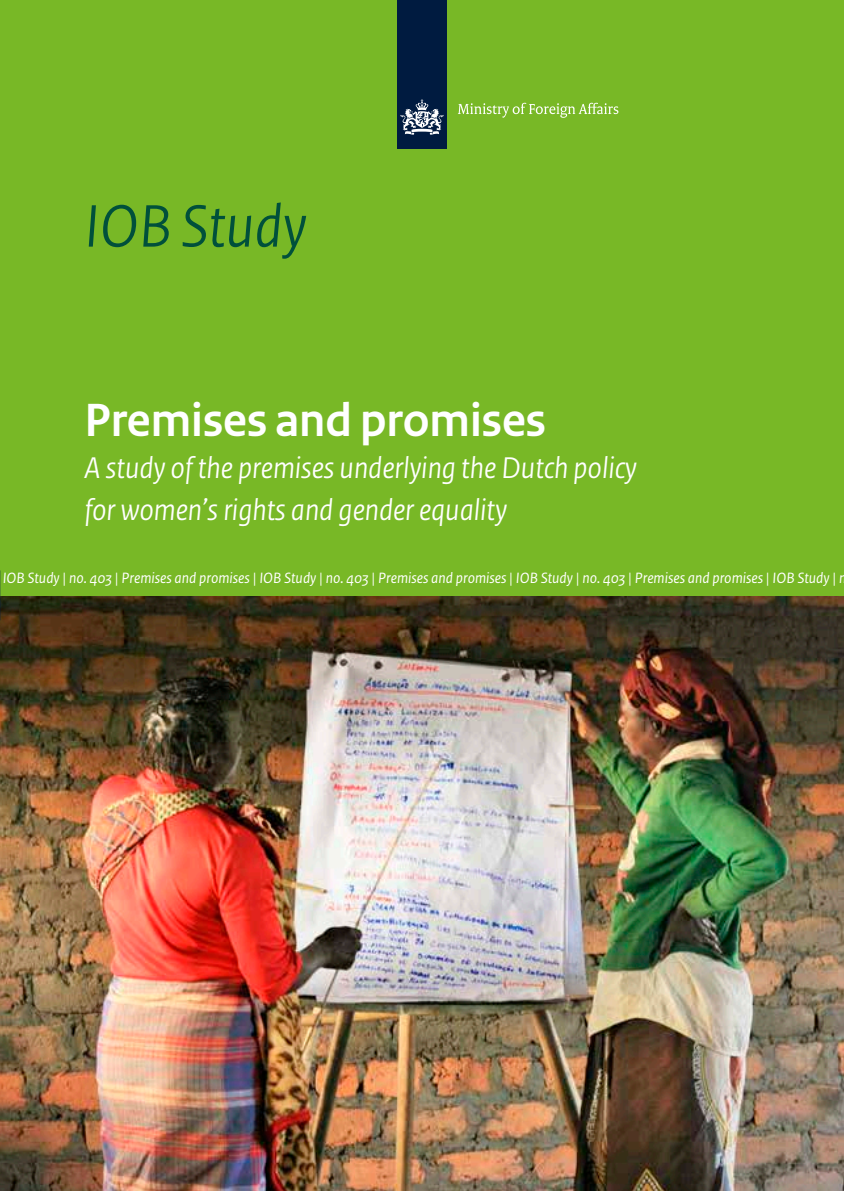
<style>
.page{position:relative;width:844px;height:1191px;background:#fff}
.page>*{position:absolute;margin:0;border:0;box-sizing:border-box;transform-origin:0 0}
._01_BZ_DFK_Omslag_Th{font:italic 63px "Rijksoverheid Sans Heading";color:#00503b}
._02_BZ_DFK_Omslag_Ti{font:700 49px "Rijksoverheid Sans Heading";color:#fff}
._04_BZ_DFK_Omslag_Su{font:italic 31.5px/42px "Rijksoverheid Sans Heading";color:#fff}
.t1{font:italic 15.75px "Rijksoverheid Sans Text";color:#fff}
</style>
<div class="page">
<img style="left:0;top:595px;width:843px;height:596px">
<div style="left:0;top:0;width:843px;height:595px;background:#78b826"></div>
<div style="left:397px;top:0;width:49px;height:149px;background:#001b40"></div>
<svg style="left:400px;top:99px;width:43px;height:36px"></svg>
<svg style="left:457px;top:103px;width:161px;height:15px"></svg>
<p class="_01_BZ_DFK_Omslag_Th" style="left:84px;top:191px;width:223px">IOB Study</p>
<p class="_02_BZ_DFK_Omslag_Ti" style="left:84px;top:392px;width:463px">Premises and promises</p>
<p class="_04_BZ_DFK_Omslag_Su" style="left:84px;top:447px;width:553px">A study of the premises underlying the Dutch policy for women’s rights and gender equality</p>
<p class="t1" style="left:3px;top:569px;width:844px">IOB Study | no. 403 | Premises and promises | IOB Study | no. 403 | Premises and promises | IOB Study | no. 403 | Premises and promises | IOB Study | n</p>
</div>
